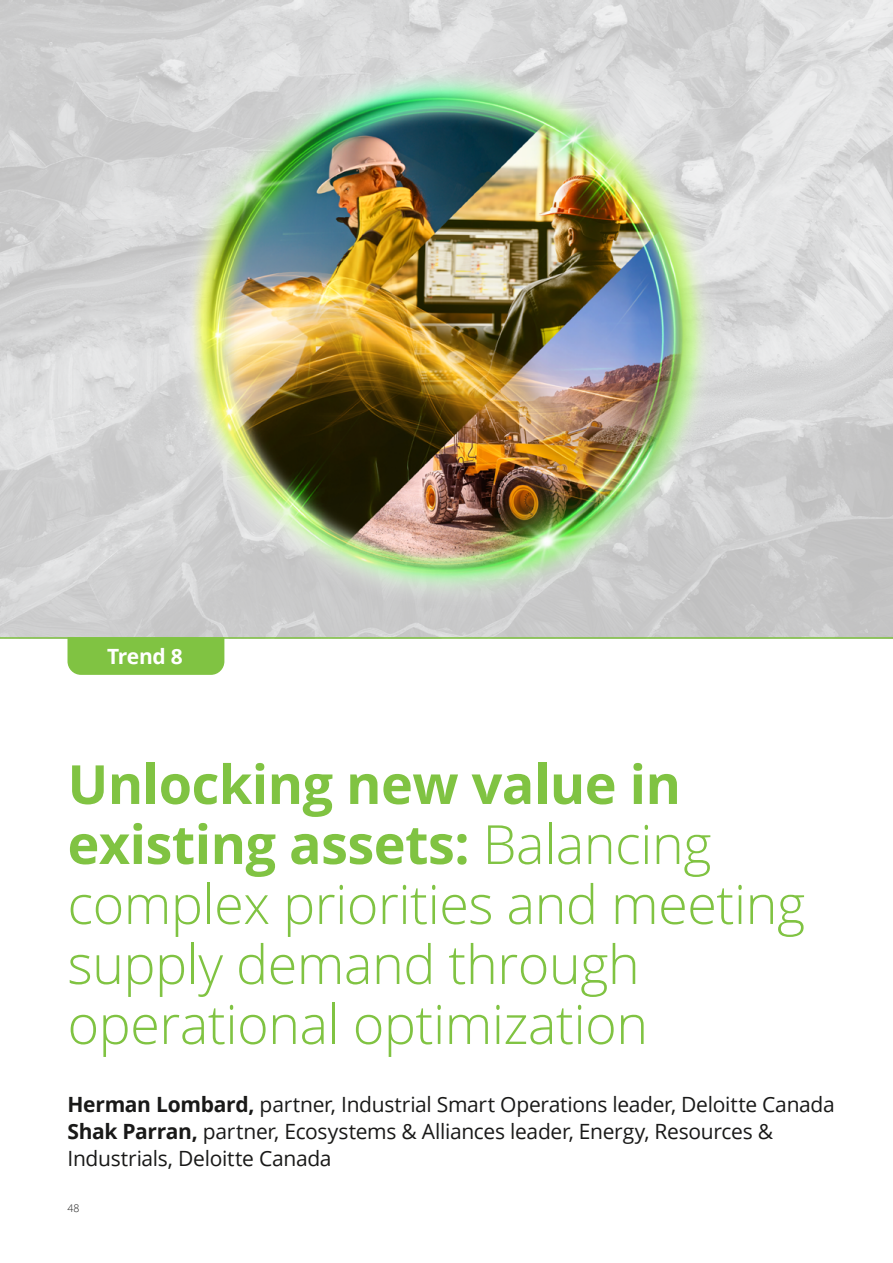
<style>
.page{position:relative;width:893px;height:1263px;background:#fff}
.page>*{position:absolute;margin:0;border:0;box-sizing:border-box;transform-origin:0 0}
.t1{font:300 54px/60px "Open Sans";letter-spacing:-.01em;color:#80c342}
.t2{font:21px/27px "Open Sans";letter-spacing:-.015em;color:#191918}
.t3{font:700 21px "Open Sans";letter-spacing:-.015em;color:#fff}
.t4{font:300 10.5px "Open Sans";color:#191918}
.s1{font-weight:700}
</style>
<div class="page">
<img style="left:0;top:0;width:893px;height:637px">
<div style="left:68px;top:639px;width:156px;height:36px;background:#80c342"></div>
<hr style="left:0;top:637px;width:893px;height:2px;background:#80c342">
<img style="left:153px;top:39px;width:587px;height:588px">
<p class="t3" style="left:107px;top:642px;width:77px">Trend 8</p>
<h1 class="t1" style="left:68px;top:753px;width:739px"><span class="s1">Unlocking new value in existing assets:</span> Balancing complex priorities and meeting supply demand through operational optimization</h1>
<p class="t2" style="left:68px;top:1090px;width:769px"><span class="s1">Herman Lombard,</span> partner, Industrial Smart Operations leader, Deloitte Canada<br><span class="s1">Shak Parran,</span> partner, Ecosystems &amp; Alliances leader, Energy, Resources &amp;<br>Industrials, Deloitte Canada</p>
<p class="t4" style="left:68px;top:1201px;width:13px">48</p>
</div>
